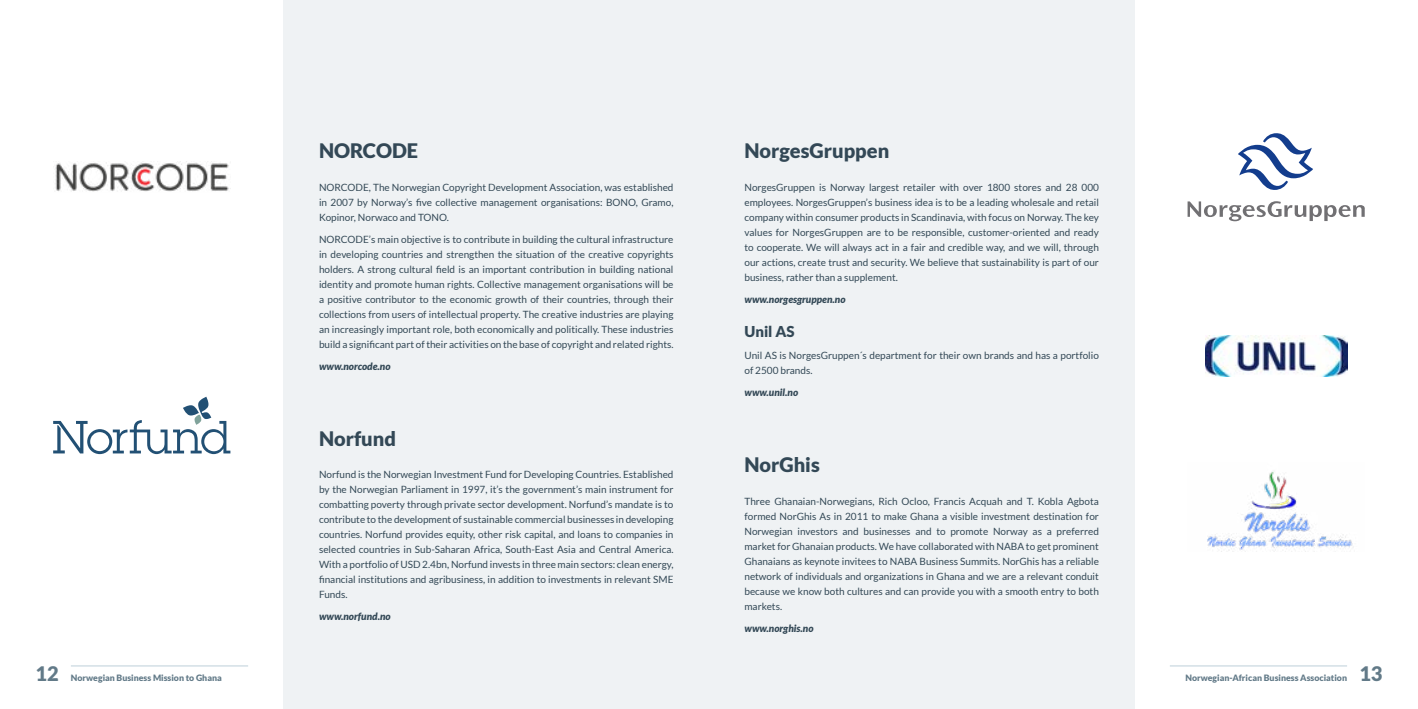
<style>
.page{position:relative;width:1418px;height:709px;background:#fff}
.page>*{position:absolute;margin:0;border:0;box-sizing:border-box;transform-origin:0 0}
.t1{font:900 20px "Lato";color:#334856}
.t2{font:900 20px "Lato";color:#627a88}
.t3{font:900 15px "Lato";color:#334856}
.t4{font:10px/15px "Lato";color:#334856;text-align:justify}
.t5{font:italic 900 10px "Lato";color:#334856}
.t6{font:900 8.75px "Lato";color:#627a88}
</style>
<div class="page">
<div style="left:283px;top:0;width:426px;height:709px;background:#eff2f4"></div>
<div style="left:709px;top:0;width:425px;height:709px;background:#eff2f4"></div>
<hr style="left:71px;top:665px;width:177px;height:1px;background:#bdd0d9">
<hr style="left:1169px;top:665px;width:177px;height:1px;background:#bdd0d9">
<img style="left:55px;top:162px;width:174px;height:30px">
<svg style="left:53px;top:397px;width:177px;height:57px"></svg>
<img style="left:1207px;top:471px;width:146px;height:80px">
<svg style="left:1238px;top:133px;width:75px;height:57px"></svg>
<svg style="left:1187px;top:201px;width:177px;height:20px"></svg>
<img style="left:1205px;top:335px;width:141px;height:41px">
<h1 class="t1" style="left:319px;top:139px;width:101px">NORCODE</h1>
<p class="t4" style="left:319px;top:179px;width:356px">NORCODE, The Norwegian Copyright Development Association, was established in 2007 by Norway’s five collective management organisations: BONO, Gramo, Kopinor, Norwaco and TONO.</p>
<p class="t4" style="left:319px;top:231px;width:356px">NORCODE’s main objective is to contribute in building the cultural infrastructure in developing countries and strengthen the situation of the creative copyrights holders. A strong cultural field is an important contribution in building national identity and promote human rights. Collective management organisations will be a positive contributor to the economic growth of their countries, through their collections from users of intellectual property. The creative industries are playing an increasingly important role, both economically and politically. These industries build a significant part of their activities on the base of copyright and related rights.</p>
<p class="t5" style="left:319px;top:360px;width:73px">www.norcode.no</p>
<h1 class="t1" style="left:319px;top:426px;width:79px">Norfund</h1>
<p class="t4" style="left:319px;top:467px;width:356px">Norfund is the Norwegian Investment Fund for Developing Countries. Established by the Norwegian Parliament in 1997, it’s the government’s main instrument for combatting poverty through private sector development. Norfund’s mandate is to contribute to the development of sustainable commercial businesses in developing countries. Norfund provides equity, other risk capital, and loans to companies in selected countries in Sub-Saharan Africa, South-East Asia and Central America.<br>With a portfolio of USD 2.4bn, Norfund invests in three main sectors: clean energy, financial institutions and agribusiness, in addition to investments in relevant SME Funds.</p>
<p class="t5" style="left:319px;top:611px;width:73px">www.norfund.no</p>
<h1 class="t1" style="left:744px;top:139px;width:146px">NorgesGruppen</h1>
<p class="t4" style="left:744px;top:179px;width:356px">NorgesGruppen is Norway largest retailer with over 1800 stores and 28 000 employees. NorgesGruppen’s business idea is to be a leading wholesale and retail company within consumer products in Scandinavia, with focus on Norway. The key values for NorgesGruppen are to be responsible, customer-oriented and ready to cooperate. We will always act in a fair and credible way, and we will, through our actions, create trust and security. We believe that sustainability is part of our business, rather than a supplement.</p>
<p class="t5" style="left:744px;top:293px;width:103px">www.norgesgruppen.no</p>
<h2 class="t3" style="left:744px;top:323px;width:52px">Unil AS</h2>
<p class="t4" style="left:744px;top:348px;width:356px">Unil AS is NorgesGruppen´s department for their own brands and has a portfolio of 2500 brands.</p>
<p class="t5" style="left:744px;top:386px;width:55px">www.unil.no</p>
<h1 class="t1" style="left:744px;top:453px;width:77px">NorGhis</h1>
<p class="t4" style="left:744px;top:493px;width:356px">Three Ghanaian-Norwegians, Rich Ocloo, Francis Acquah and T. Kobla Agbota formed NorGhis As in 2011 to make Ghana a visible investment destination for Norwegian investors and businesses and to promote Norway as a preferred market for Ghanaian products. We have collaborated with NABA to get prominent Ghanaians as keynote invitees to NABA Business Summits. NorGhis has a reliable network of individuals and organizations in Ghana and we are a relevant conduit because we know both cultures and can provide you with a smooth entry to both markets.</p>
<p class="t5" style="left:744px;top:622px;width:71px">www.norghis.no</p>
<h1 class="t2" style="left:35px;top:661px;width:25px">12</h1>
<p class="t6" style="left:71px;top:672px;width:152px">Norwegian Business Mission to Ghana</p>
<p class="t6" style="left:1185px;top:672px;width:163px">Norwegian-African Business Association</p>
<h1 class="t2" style="left:1359px;top:661px;width:25px">13</h1>
</div>
